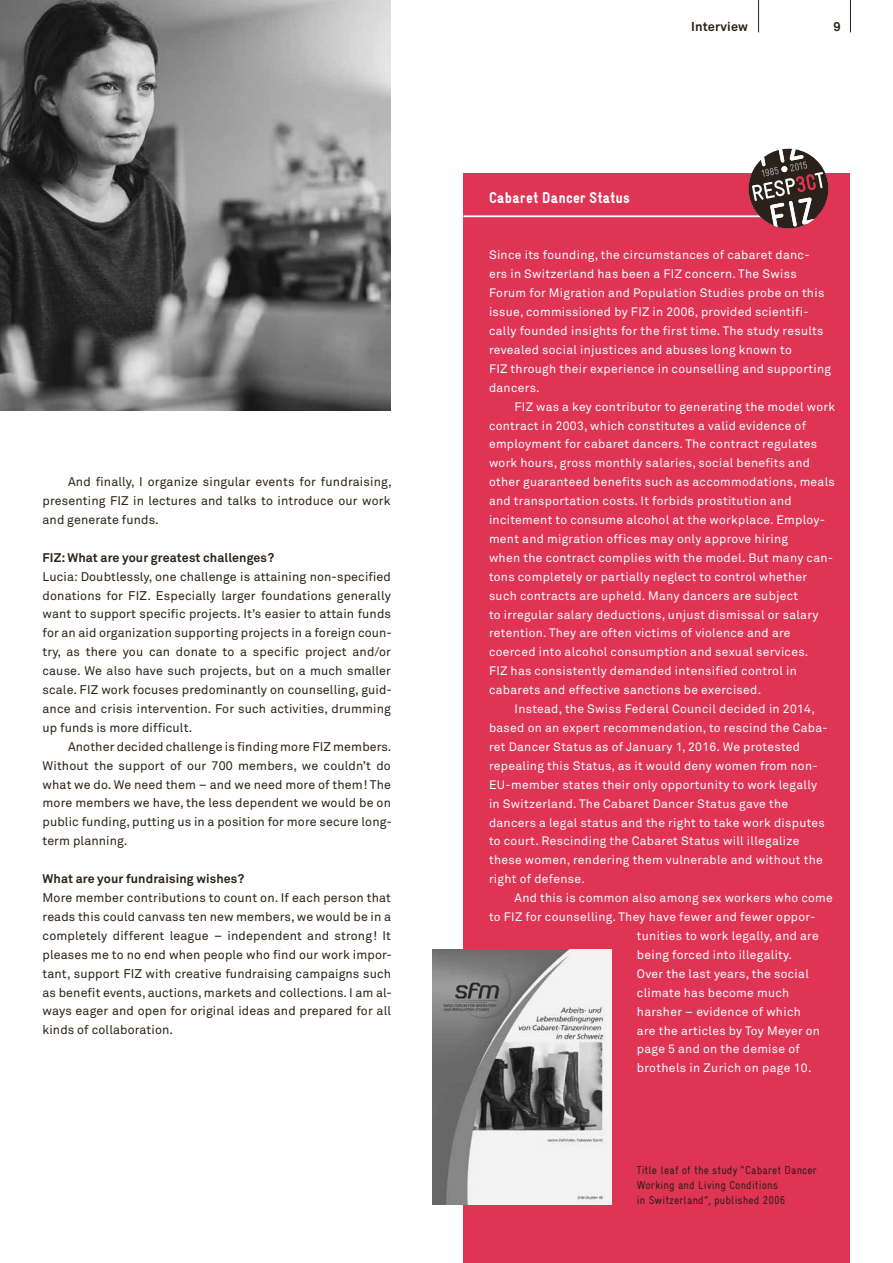
<style>
.page{position:relative;width:893px;height:1263px;background:#fff}
.page>*{position:absolute;margin:0;border:0;box-sizing:border-box;transform-origin:0 0}
.t1{font:900 15.75px "Gravur Condensed";letter-spacing:.02em;color:#fff}
.t2{font:700 12.75px "Akkurat";letter-spacing:.015em;color:#29211a}
.t3{font:12.45px/18.9px "Akkurat";letter-spacing:.01em;color:#29211a;text-align:justify}
.t4{font:700 12.45px "Akkurat";letter-spacing:.01em;color:#29211a}
.t5{font:12.15px/18.9px "Akkurat";letter-spacing:.025em;color:#fff}
.t6{font:11.55px/15px "Gravur Condensed";letter-spacing:.01em;color:#29211a}
</style>
<div class="page">
<div style="left:463px;top:173px;width:387px;height:1090px;background:#e03455"></div>
<hr style="left:463px;top:215px;width:347px;height:2px;background:#fff">
<svg style="left:745px;top:148px;width:84px;height:81px"></svg>
<img style="left:0;top:0;width:391px;height:411px">
<img style="left:433px;top:950px;width:178px;height:254px">
<hr style="left:850px;top:0;width:1px;height:32px;background:#29211a">
<hr style="left:758px;top:0;width:1px;height:32px;background:#29211a">
<p class="t3" style="left:43px;top:472px;width:351px;text-indent:26px">And finally, I organize singular events for fundraising, presenting FIZ in lectures and talks to introduce our work and generate funds.</p>
<p class="t4" style="left:43px;top:550px;width:233px">FIZ: What are your greatest challenges?</p>
<p class="t3" style="left:43px;top:567px;width:351px">Lucia: Doubtlessly, one challenge is attaining non-specified donations for FIZ. Especially larger foundations generally want to support specific projects. It’s easier to attain funds for an aid organization supporting projects in a foreign coun&shy;try, as there you can donate to a specific project and/or cause. We also have such projects, but on a much smaller scale. FIZ work focuses predominantly on counselling, guid&shy;ance and crisis intervention. For such activities, drumming up funds is more difficult.</p>
<p class="t3" style="left:43px;top:737px;width:351px;text-indent:26px">Another decided challenge is finding more FIZ members.<br>Without the support of our 700 members, we couldn’t do what we do. We need them – and we need more of them! The more members we have, the less dependent we would be on public funding, putting us in a position for more secure long&shy;term planning.</p>
<p class="t4" style="left:43px;top:871px;width:203px">What are your fundraising wishes?</p>
<p class="t3" style="left:43px;top:888px;width:351px">More member contributions to count on. If each person that reads this could canvass ten new members, we would be in a completely different league – independent and strong! It pleases me to no end when people who find our work impor&shy;tant, support FIZ with creative fundraising campaigns such as benefit events, auctions, markets and collections. I am al&shy;ways eager and open for original ideas and prepared for all kinds of collaboration.</p>
<p class="t2" style="left:691px;top:19px;width:59px">Interview</p>
<p class="t2" style="left:833px;top:19px;width:9px">9</p>
<p class="t1" style="left:489px;top:188px;width:142px">Cabaret Dancer Status</p>
<p class="t5" style="left:489px;top:245px;width:344px">Since its founding, the circumstances of cabaret danc-<br>ers in Switzerland has been a FIZ concern. The Swiss Forum for Migration and Population Studies probe on this issue, commissioned by FIZ in 2006, provided scientifi&shy;cally founded insights for the first time. The study results revealed social injustices and abuses long known to<br>FIZ through their experience in counselling and supporting dancers.</p>
<p class="t5" style="left:514px;top:397px;width:322px">FIZ was a key contributor to generating the model work</p>
<p class="t5" style="left:489px;top:416px;width:319px">contract in 2003, which constitutes a valid evidence of</p>
<p class="t5" style="left:489px;top:434px;width:330px">employment for cabaret dancers. The contract regulates</p>
<p class="t5" style="left:489px;top:453px;width:322px">work hours, gross monthly salaries, social benefits and</p>
<p class="t5" style="left:489px;top:472px;width:347px">other guaranteed benefits such as accommodations, meals</p>
<p class="t5" style="left:489px;top:491px;width:304px">and transportation costs. It forbids prostitution and</p>
<p class="t5" style="left:489px;top:510px;width:338px">incitement to consume alcohol at the workplace. Employ-</p>
<p class="t5" style="left:489px;top:529px;width:301px">ment and migration offices may only approve hiring</p>
<p class="t5" style="left:489px;top:548px;width:346px">when the contract complies with the model. But many can-</p>
<p class="t5" style="left:489px;top:567px;width:320px">tons completely or partially neglect to control whether</p>
<p class="t5" style="left:489px;top:586px;width:311px">such contracts are upheld. Many dancers are subject</p>
<p class="t5" style="left:489px;top:605px;width:331px">to irregular salary deductions, unjust dismissal or salary</p>
<p class="t5" style="left:489px;top:623px;width:303px">retention. They are often victims of violence and are</p>
<p class="t5" style="left:489px;top:642px;width:321px">coerced into alcohol consumption and sexual services.</p>
<p class="t5" style="left:489px;top:661px;width:309px">FIZ has consistently demanded intensified control in</p>
<p class="t5" style="left:489px;top:680px;width:274px">cabarets and effective sanctions be exercised.</p>
<p class="t5" style="left:514px;top:699px;width:302px">Instead, the Swiss Federal Council decided in 2014,</p>
<p class="t5" style="left:489px;top:718px;width:340px">based on an expert recommendation, to rescind the Caba-</p>
<p class="t5" style="left:489px;top:737px;width:313px">ret Dancer Status as of January 1, 2016. We protested</p>
<p class="t5" style="left:489px;top:756px;width:330px">repealing this Status, as it would deny women from non-</p>
<p class="t5" style="left:489px;top:775px;width:330px">EU-member states their only opportunity to work legally</p>
<p class="t5" style="left:489px;top:794px;width:301px">in Switzerland. The Cabaret Dancer Status gave the</p>
<p class="t5" style="left:489px;top:813px;width:337px">dancers a legal status and the right to take work disputes</p>
<p class="t5" style="left:489px;top:831px;width:312px">to court. Rescinding the Cabaret Status will illegalize</p>
<p class="t5" style="left:489px;top:850px;width:335px">these women, rendering them vulnerable and without the</p>
<p class="t5" style="left:489px;top:869px;width:97px">right of defense.</p>
<p class="t5" style="left:514px;top:888px;width:320px">And this is common also among sex workers who come</p>
<p class="t5" style="left:489px;top:907px;width:326px">to FIZ for counselling. They have fewer and fewer oppor-</p>
<p class="t5" style="left:637px;top:926px;width:183px">tunities to work legally, and are</p>
<p class="t5" style="left:637px;top:945px;width:157px">being forced into illegality.</p>
<p class="t5" style="left:637px;top:964px;width:173px">Over the last years, the social</p>
<p class="t5" style="left:637px;top:983px;width:154px">climate has become much</p>
<p class="t5" style="left:637px;top:1002px;width:165px">harsher – evidence of which</p>
<p class="t5" style="left:637px;top:1021px;width:185px">are the articles by Toy Meyer on</p>
<p class="t5" style="left:637px;top:1039px;width:164px">page 5 and on the demise of</p>
<p class="t5" style="left:637px;top:1058px;width:176px">brothels in Zurich on page 10.</p>
<p class="t6" style="left:637px;top:1163px;width:182px">Title leaf of the study “Cabaret Dancer<br>Working and Living Conditions<br>in -Switzerland”, published 2006</p>
</div>
